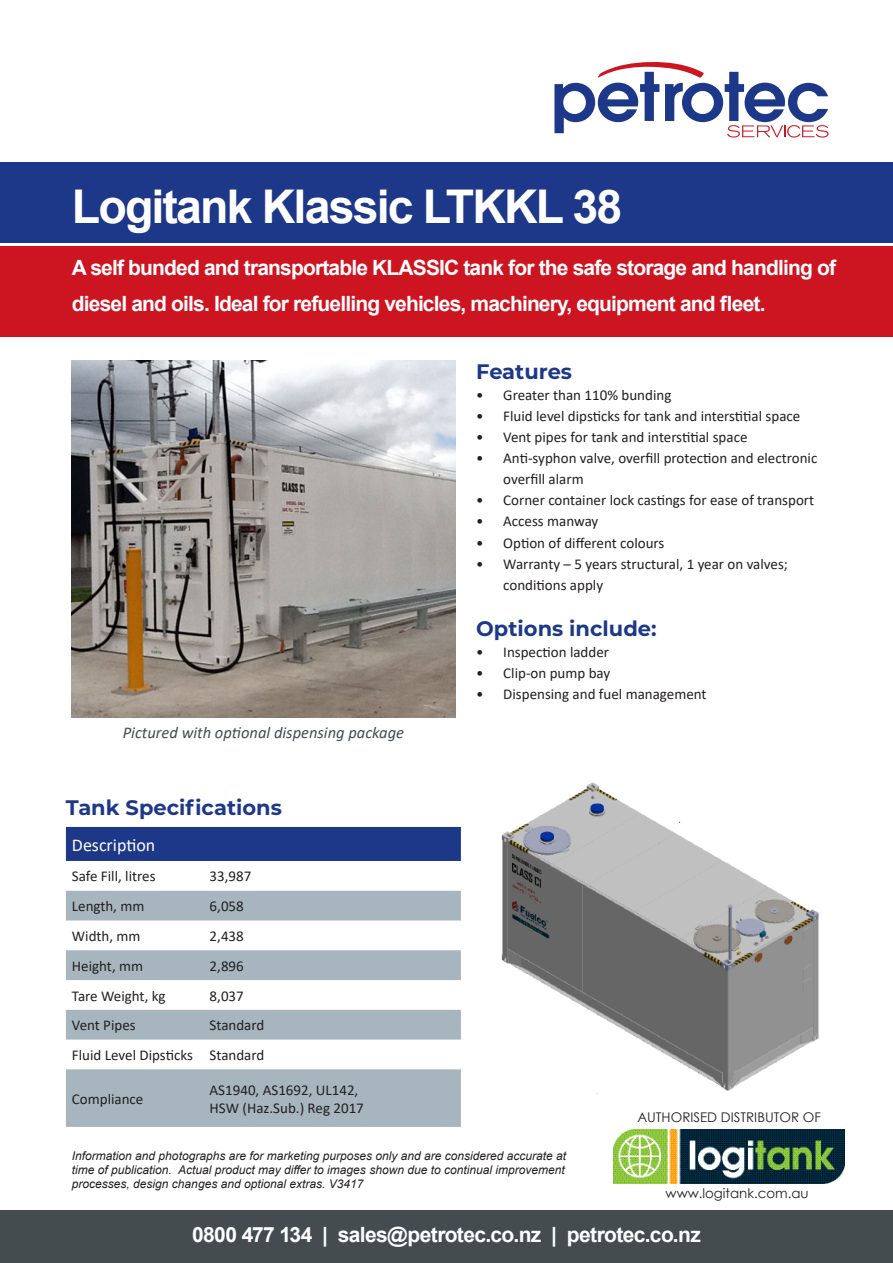
<style>
.page{position:relative;width:893px;height:1263px;background:#fff}
.page>*{position:absolute;margin:0;border:0;box-sizing:border-box;transform-origin:0 0}
.Headlines{font:700 46.5px "Arial";letter-spacing:-.04em;color:#fff}
.Headlines-2{font:700 21px/36px "Arial";letter-spacing:-.04em;color:#fff}
.T4{font:700 21px "Arial";letter-spacing:-.03em;color:#fff}
.t1{font:700 21px "Montserrat";color:#1d3889}
.Domain_name{font:18px "Calibri";color:#fff}
.t2{font:italic 16.5px "Calibri";color:#454c50}
.Text_for_table{font:15px/21px "Calibri";color:#231f20}
.t3{font:13.35px "Century Gothic";color:#231f20}
.t4{font:italic 12px/14.4px "Arial";color:#231f20}
</style>
<div class="page">
<div style="left:0;top:163px;width:893px;height:80px;background:#1d3889"></div>
<div style="left:0;top:1210px;width:893px;height:53px;background:#454c50"></div>
<div style="left:0;top:247px;width:893px;height:90px;background:#cd1522"></div>
<svg style="left:554px;top:62px;width:274px;height:76px"></svg>
<img style="left:614px;top:1129px;width:231px;height:54px">
<img style="left:71px;top:361px;width:385px;height:356px">
<div style="left:66px;top:827px;width:395px;height:34px;background:#1d3889"></div>
<svg style="left:66px;top:891px;width:395px;height:148px;fill:#a7b6be"></svg>
<div style="left:66px;top:1069px;width:395px;height:58px;background:#a7b6be"></div>
<img style="left:501px;top:782px;width:318px;height:309px">
<svg style="left:663px;top:782px;width:156px;height:54px"></svg>
<svg style="left:501px;top:1018px;width:112px;height:76px"></svg>
<p class="Headlines" style="left:72px;top:174px;width:552px">Logitank Klassic LTKKL 38</p>
<p class="Headlines-2" style="left:72px;top:250px;width:766px">A self bunded and transportable KLASSIC tank for the safe storage and handling of diesel and oils. Ideal for refuelling vehicles, machinery, equipment and fleet.</p>
<p class="t2" style="left:123px;top:721px;width:283px">Pictured with optional dispensing package</p>
<p class="t1" style="left:66px;top:792px;width:217px">Tank Specifications</p>
<p class="Domain_name" style="left:72px;top:832px;width:85px">Description</p>
<p class="Text_for_table" style="left:72px;top:866px;width:85px">Safe Fill, litres</p>
<p class="Text_for_table" style="left:210px;top:866px;width:43px">33,987</p>
<p class="Text_for_table" style="left:72px;top:895px;width:74px">Length, mm</p>
<p class="Text_for_table" style="left:210px;top:895px;width:36px">6,058</p>
<p class="Text_for_table" style="left:72px;top:925px;width:70px">Width, mm</p>
<p class="Text_for_table" style="left:210px;top:925px;width:36px">2,438</p>
<p class="Text_for_table" style="left:72px;top:955px;width:73px">Height, mm</p>
<p class="Text_for_table" style="left:210px;top:955px;width:36px">2,896</p>
<p class="Text_for_table" style="left:72px;top:985px;width:95px">Tare Weight, kg</p>
<p class="Text_for_table" style="left:210px;top:985px;width:36px">8,037</p>
<p class="Text_for_table" style="left:72px;top:1014px;width:65px">Vent Pipes</p>
<p class="Text_for_table" style="left:210px;top:1014px;width:56px">Standard</p>
<p class="Text_for_table" style="left:72px;top:1044px;width:122px">Fluid Level Dipsticks</p>
<p class="Text_for_table" style="left:210px;top:1044px;width:56px">Standard</p>
<p class="Text_for_table" style="left:72px;top:1088px;width:73px">Compliance</p>
<p class="Text_for_table" style="left:210px;top:1079px;width:150px">AS1940, AS1692, UL142,</p>
<p class="Text_for_table" style="left:210px;top:1097px;width:156px">HSW (Haz.Sub.) Reg 2017</p>
<p class="t1" style="left:476px;top:357px;width:97px">Features</p>
<p class="Text_for_table" style="left:476px;top:385px;width:197px">• Greater than 110% bunding</p>
<p class="Text_for_table" style="left:476px;top:406px;width:326px">• Fluid level dipsticks for tank and interstitial space</p>
<p class="Text_for_table" style="left:476px;top:427px;width:273px">• Vent pipes for tank and interstitial space</p>
<p class="Text_for_table" style="left:503px;top:448px;width:316px;text-indent:-27px">• Anti-syphon valve, overfill protection and electronic overfill alarm</p>
<p class="Text_for_table" style="left:476px;top:490px;width:339px">• Corner container lock castings for ease of transport</p>
<p class="Text_for_table" style="left:476px;top:511px;width:124px">• Access manway</p>
<p class="Text_for_table" style="left:476px;top:532px;width:190px">• Option of different colours</p>
<p class="Text_for_table" style="left:503px;top:553px;width:286px;text-indent:-27px">• Warranty – 5 years structural, 1 year on valves; conditions apply</p>
<p class="t1" style="left:476px;top:613px;width:182px">Options include:</p>
<p class="Text_for_table" style="left:476px;top:641px;width:134px">• Inspection ladder</p>
<p class="Text_for_table" style="left:476px;top:662px;width:136px">• Clip-on pump bay</p>
<p class="Text_for_table" style="left:476px;top:683px;width:232px">• Dispensing and fuel management</p>
<p class="t3" style="left:637px;top:1108px;width:185px">AUTHORISED DISTRIBUTOR OF</p>
<p class="t4" style="left:72px;top:1148px;width:496px">Information and photographs are for marketing purposes only and are considered accurate at time of publication. Actual product may differ to images shown due to continual improvement processes, design changes and optional extras. V3417</p>
<p class="t3" style="left:666px;top:1184px;width:145px">www.logitank.com.au</p>
<p class="T4" style="left:192px;top:1220px;width:510px">0800 477 134 | sales@petrotec.co.nz | petrotec.co.nz</p>
</div>
